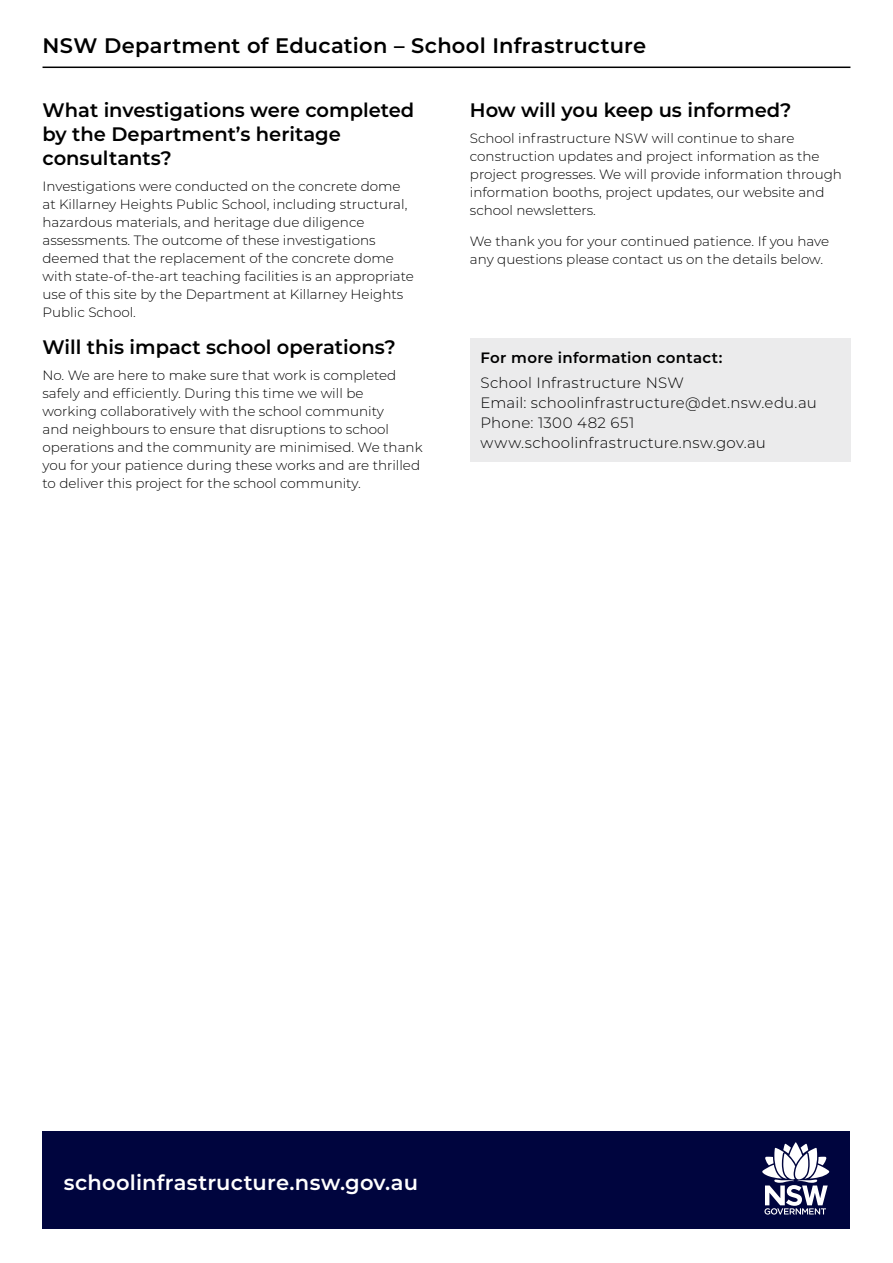
<style>
.page{position:relative;width:893px;height:1263px;background:#fff}
.page>*{position:absolute;margin:0;border:0;box-sizing:border-box;transform-origin:0 0}
.t1{font:600 21px "Montserrat";letter-spacing:.01em;color:#000}
.t2{font:600 21px "Montserrat";letter-spacing:.01em;color:#fff}
.t3{font:600 19.5px/24px "Montserrat";color:#000}
.t4{font:300 15px/20.2px "Montserrat";letter-spacing:.015em;color:#000}
.t5{font:600 15px "Montserrat";letter-spacing:.02em;color:#000}
.t6{font:300 13.5px/18px "Montserrat";color:#000}
</style>
<div class="page">
<div style="left:43px;top:1131px;width:807px;height:98px;background:#00053e"></div>
<hr style="left:43px;top:67px;width:807px;height:1px;background:#000">
<svg style="left:762px;top:1142px;width:67px;height:72px"></svg>
<div style="left:470px;top:338px;width:380px;height:123px;background:#ebebec"></div>
<h1 class="t1" style="left:43px;top:31px;width:605px">NSW Department of Education – School Infrastructure</h1>
<h2 class="t3" style="left:43px;top:97px;width:373px">What investigations were completed by the Department’s heritage consultants?</h2>
<p class="t6" style="left:43px;top:177px;width:373px">Investigations were conducted on the concrete dome at Killarney Heights Public School, including structural, hazardous materials, and heritage due diligence assessments. The outcome of these investigations deemed that the replacement of the concrete dome with state-of-the-art teaching facilities is an appropriate use of this site by the Department at Killarney Heights Public School.</p>
<h2 class="t3" style="left:43px;top:334px;width:355px">Will this impact school operations?</h2>
<p class="t6" style="left:43px;top:366px;width:382px">No. We are here to make sure that work is completed safely and efficiently. During this time we will be<br>working collaboratively with the school community<br>and neighbours to ensure that disruptions to school operations and the community are minimised. We thank you for your patience during these works and are thrilled to deliver this project for the school community.</p>
<h2 class="t3" style="left:470px;top:97px;width:323px">How will you keep us informed?</h2>
<p class="t6" style="left:470px;top:129px;width:374px">School infrastructure NSW will continue to share construction updates and project information as the project progresses. We will provide information through information booths, project updates, our website and school newsletters.</p>
<p class="t6" style="left:470px;top:232px;width:361px">We thank you for your continued patience. If you have any questions please contact us on the details below.</p>
<p class="t5" style="left:480px;top:347px;width:243px">For more information contact:</p>
<p class="t4" style="left:480px;top:372px;width:338px">School Infrastructure NSW<br>Email: schoolinfrastructure@det.nsw.edu.au Phone: 1300 482 651 www.schoolinfrastructure.nsw.gov.au</p>
<h1 class="t2" style="left:64px;top:1168px;width:356px">schoolinfrastructure.nsw.gov.au</h1>
</div>
